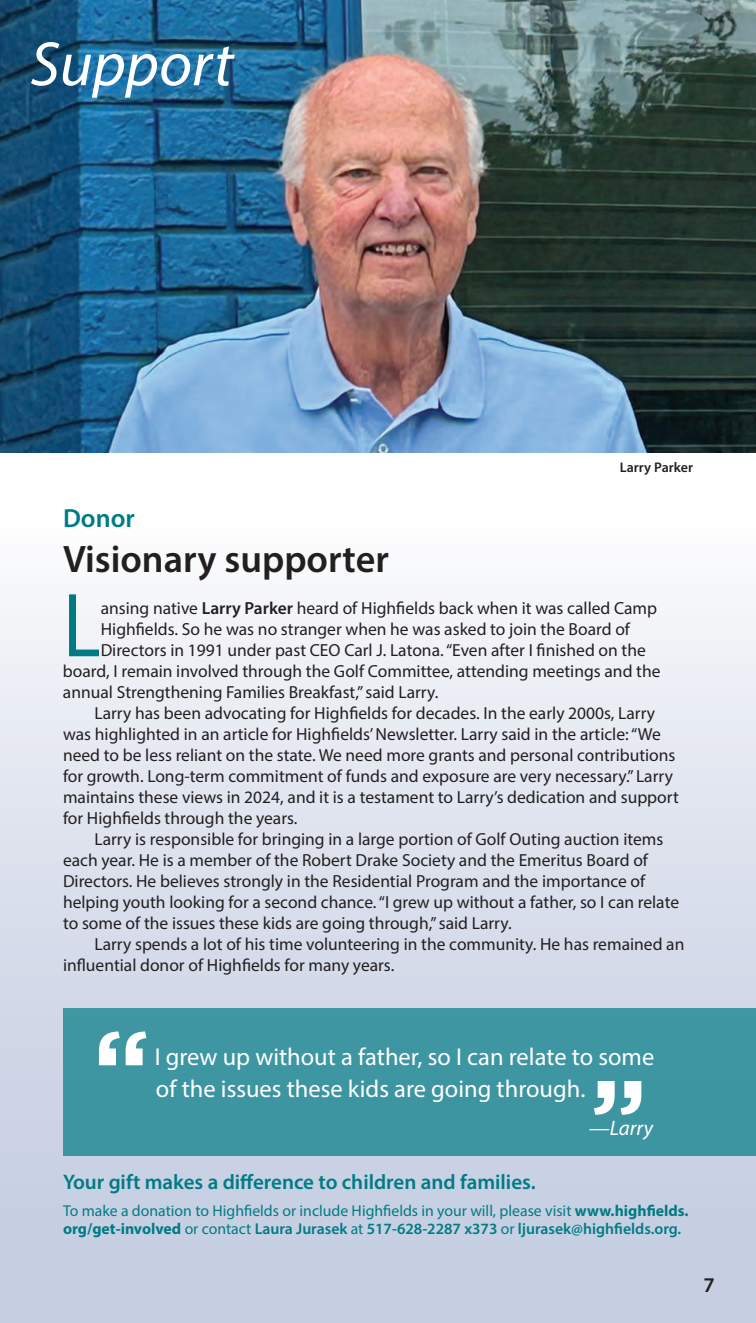
<style>
.page{position:relative;width:756px;height:1323px;background:#fff}
.page>*{position:absolute;margin:0;border:0;box-sizing:border-box;transform-origin:0 0}
.t1{font:700 105px "Gotham";color:#fff}
.t2{font:91.7px "Myriad Pro";color:#007b85;scale:.87 1}
.t3{font:italic 63px "Myriad Pro";color:#fff}
.t4{font:600 38.5px "Myriad Pro";color:#231f20}
.t5{font:600 26.25px "Myriad Pro";color:#007b85}
.t6{font:24.5px/31.5px "Myriad Pro";color:#fff}
.t7{font:600 21px "Myriad Pro";color:#007b85}
.t8{font:italic 21px "Myriad Pro";color:#fff}
.t9{font:600 21px "Myriad Pro";color:#231f20}
.t10{font:17.5px/21px "Myriad Pro";color:#231f20}
.t11{font:15.75px/18.9px "Myriad Pro";color:#007b85}
.t12{font:600 14px "Myriad Pro";color:#231f20}
.s1{font-weight:600}
.s2{font-weight:700}
</style>
<div class="page">
<img style="left:0;top:0;width:756px;height:452px">
<div style="left:0;top:518px;width:756px;height:805px;background:linear-gradient(to bottom,#f8f9fb,#bec8de)"></div>
<div style="left:63px;top:1008px;width:693px;height:148px;background:#3d95a2"></div>
<p class="t3" style="left:30px;top:25px;width:205px">Support</p>
<p class="t12" style="left:620px;top:458px;width:75px">Larry Parker</p>
<p class="t5" style="left:63px;top:501px;width:73px">Donor</p>
<p class="t4" style="left:63px;top:535px;width:327px">Visionary supporter</p>
<p class="t2" style="left:63px;top:569px;width:45px">L</p>
<p class="t10" style="left:101px;top:598px;width:558px">ansing native <span class="s1">Larry Parker</span> heard of Highfields back when it was called Camp</p>
<p class="t10" style="left:101px;top:619px;width:531px">Highfields. So he was no stranger when he was asked to join the Board of</p>
<p class="t10" style="left:101px;top:640px;width:547px">Directors in 1991 under past CEO Carl J. Latona. “Even after I finished on the</p>
<p class="t10" style="left:63px;top:661px;width:599px">board, I remain involved through the Golf Committee, attending meetings and the</p>
<p class="t10" style="left:63px;top:682px;width:377px">annual Strengthening Families Breakfast,” said Larry.</p>
<p class="t10" style="left:63px;top:703px;width:617px;text-indent:32px">Larry has been advocating for Highfields for decades. In the early 2000s, Larry was highlighted in an article for Highfields’ Newsletter. Larry said in the article: “We need to be less reliant on the state. We need more grants and personal contributions for growth. Long-term commitment of funds and exposure are very necessary.” Larry maintains these views in 2024, and it is a testament to Larry’s dedication and support for Highfields through the years.</p>
<p class="t10" style="left:63px;top:829px;width:618px;text-indent:32px">Larry is responsible for bringing in a large portion of Golf Outing auction items each year. He is a member of the Robert Drake Society and the Emeritus Board of Directors. He believes strongly in the Residential Program and the importance of helping youth looking for a second chance. “I grew up without a father, so I can relate to some of the issues these kids are going through,” said Larry.</p>
<p class="t10" style="left:63px;top:934px;width:623px;text-indent:32px">Larry spends a lot of his time volunteering in the community. He has remained an influential donor of Highfields for many years.</p>
<p class="t1" style="left:93px;top:999px;width:58px">“</p>
<p class="t6" style="left:155px;top:1041px;width:501px">I grew up without a father, so I can relate to some of the issues these kids are going through.</p>
<p class="t8" style="left:589px;top:1115px;width:66px">—Larry</p>
<p class="t1" style="left:591px;top:1048px;width:58px">”</p>
<p class="t7" style="left:63px;top:1168px;width:474px">Your gift makes a difference to children and families.</p>
<p class="t11" style="left:63px;top:1201px;width:627px">To make a donation to Highfields or include Highfields in your will, please visit <span class="s2">www.highfields. org/get-involved</span> or contact <span class="s1">Laura Jurasek</span> at <span class="s1">517-628-2287 x373</span> or <span class="s1">ljurasek@highfields.org.</span></p>
<p class="t9" style="left:704px;top:1272px;width:13px">7</p>
</div>
